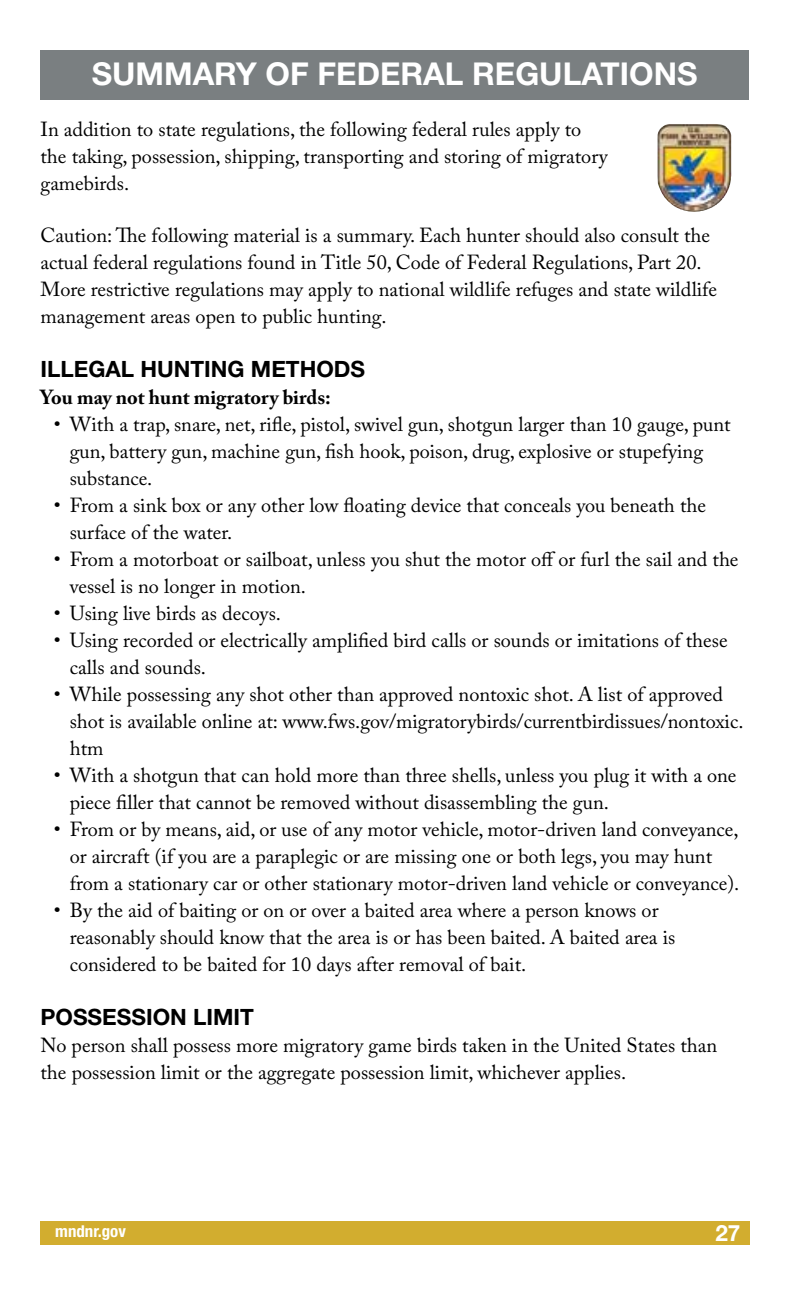
<style>
.page{position:relative;width:790px;height:1296px;background:#fff}
.page>*{position:absolute;margin:0;border:0;box-sizing:border-box;transform-origin:0 0}
.t1{font:700 31.5px "Helvetica Neue LT Std";color:#fff}
.t2{font:700 22.5px "Helvetica Neue LT Std";color:#000}
.t3{font:700 22.5px "Helvetica Neue LT Std";color:#fff}
.t4{font:20.25px/27px "Adobe Caslon Pro";color:#000}
.t5{font:700 20.25px "Adobe Caslon Pro";color:#000}
.t6{font:700 condensed 16.43px "Helvetica Neue LT Std";color:#fff}
</style>
<div class="page">
<div style="left:40px;top:1221px;width:710px;height:24px;background:#d2ad2f"></div>
<img style="left:657px;top:124px;width:74px;height:88px">
<div style="left:40px;top:51px;width:709px;height:49px;background:#7a7f81"></div>
<h1 class="t1" style="left:92px;top:54px;width:607px">SUMMARY OF FEDERAL REGULATIONS</h1>
<p class="t4" style="left:40px;top:115px;width:569px">In addition to state regulations, the following federal rules apply to the taking, possession, shipping, transporting and storing of migratory gamebirds.</p>
<p class="t4" style="left:40px;top:221px;width:678px">Caution: The following material is a summary. Each hunter should also consult the actual federal regulations found in Title 50, Code of Federal Regulations, Part 20.<br>More restrictive regulations may apply to national wildlife refuges and state wildlife management areas open to public hunting.</p>
<p class="t2" style="left:40px;top:355px;width:326px">ILLEGAL HUNTING METHODS</p>
<p class="t5" style="left:40px;top:385px;width:292px">You may not hunt migratory birds:</p>
<p class="t4" style="left:70px;top:410px;width:662px;text-indent:-16px">• With a trap, snare, net, rifle, pistol, swivel gun, shotgun larger than 10 gauge, punt gun, battery gun, machine gun, fish hook, poison, drug, explosive or stupefying substance.</p>
<p class="t4" style="left:70px;top:491px;width:638px;text-indent:-16px">• From a sink box or any other low floating device that conceals you beneath the surface of the water.</p>
<p class="t4" style="left:70px;top:545px;width:670px;text-indent:-16px">• From a motorboat or sailboat, unless you shut the motor off or furl the sail and the vessel is no longer in motion.</p>
<p class="t4" style="left:54px;top:599px;width:229px">• Using live birds as decoys.</p>
<p class="t4" style="left:70px;top:626px;width:659px;text-indent:-16px">• Using recorded or electrically amplified bird calls or sounds or imitations of these calls and sounds.</p>
<p class="t4" style="left:70px;top:680px;width:675px;text-indent:-16px">• While possessing any shot other than approved nontoxic shot. A list of approved shot is available online at: www.fws.gov/migratorybirds/currentbirdissues/nontoxic. htm</p>
<p class="t4" style="left:70px;top:761px;width:668px;text-indent:-16px">• With a shotgun that can hold more than three shells, unless you plug it with a one piece filler that cannot be removed without disassembling the gun.</p>
<p class="t4" style="left:70px;top:815px;width:671px;text-indent:-16px">• From or by means, aid, or use of any motor vehicle, motor-driven land conveyance, or aircraft (if you are a paraplegic or are missing one or both legs, you may hunt from a stationary car or other stationary motor-driven land vehicle or conveyance).</p>
<p class="t4" style="left:70px;top:896px;width:607px;text-indent:-16px">• By the aid of baiting or on or over a baited area where a person knows or reasonably should know that the area is or has been baited. A baited area is considered to be baited for 10 days after removal of bait.</p>
<p class="t2" style="left:40px;top:1003px;width:215px">POSSESSION LIMIT</p>
<p class="t4" style="left:40px;top:1031px;width:678px">No person shall possess more migratory game birds taken in the United States than the possession limit or the aggregate possession limit, whichever applies.</p>
<p class="t6" style="left:55px;top:1221px;width:72px">mndnr.gov</p>
<p class="t3" style="left:715px;top:1219px;width:27px">27</p>
</div>
